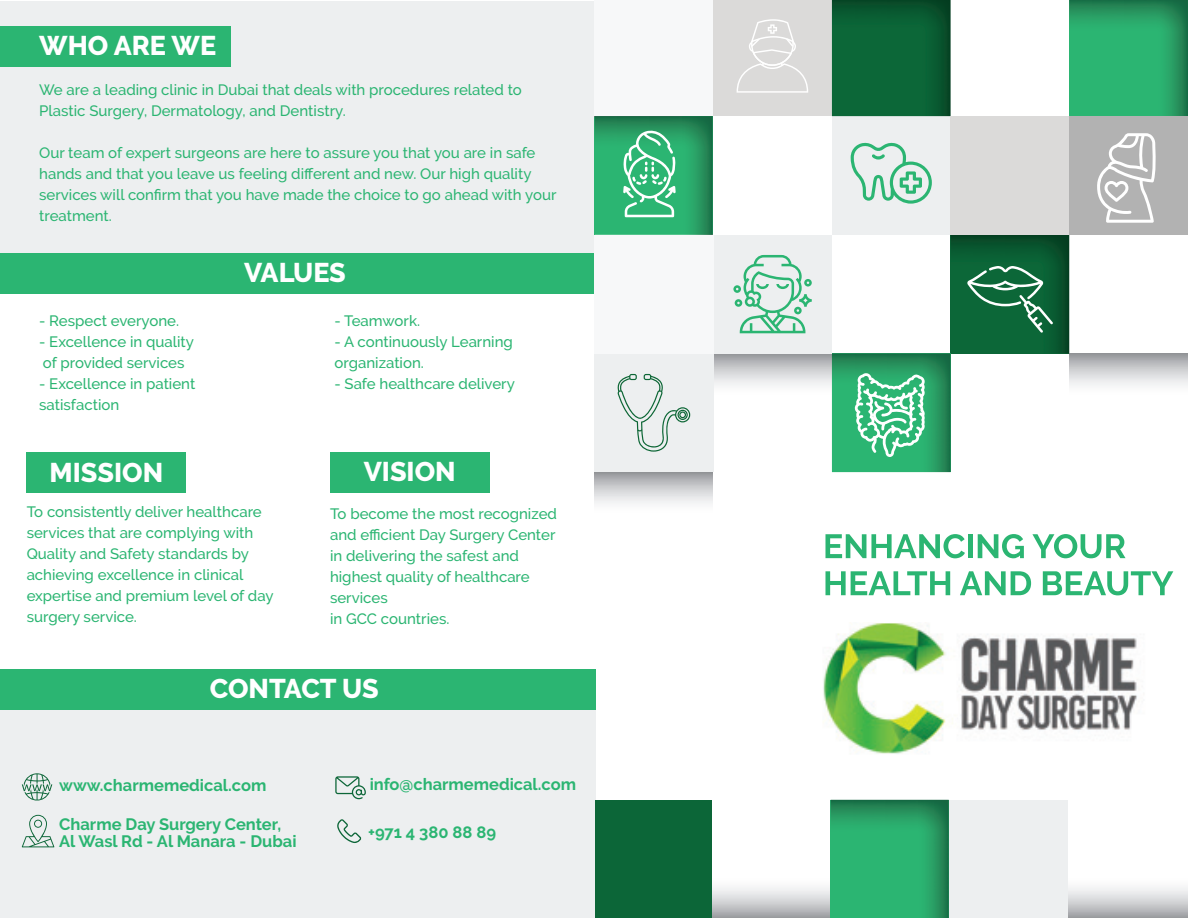
<style>
.page{position:relative;width:1188px;height:918px;background:#fff}
.page>*{position:absolute;margin:0;border:0;box-sizing:border-box;transform-origin:0 0}
.t1{font:800 27px "Raleway";color:#fff}
.t2{font:700 16.5px/16.5px "Raleway";color:#2bb572}
.t3{font:500 15px/21px "Raleway";color:#2bb572}
</style>
<div class="page">
<svg style="left:594px;top:472px;width:119px;height:32px;background:#cacbcd"></svg>
<svg style="left:712px;top:800px;width:119px;height:118px"></svg>
<svg style="left:1067px;top:800px;width:121px;height:118px"></svg>
<div style="left:0;top:1px;width:596px;height:252px;background:#edeff0"></div>
<div style="left:0;top:680px;width:596px;height:238px;background:#edeff0"></div>
<div style="left:0;top:26px;width:231px;height:41px;background:#2bb572"></div>
<svg style="left:713px;top:353px;width:119px;height:119px"></svg>
<div style="left:594px;top:0;width:119px;height:116px;background:#f7f8f9"></div>
<div style="left:713px;top:0;width:119px;height:116px;background:#dbdad9"></div>
<div style="left:832px;top:116px;width:119px;height:119px;background:#edeff0"></div>
<svg style="left:1069px;top:353px;width:119px;height:33px;background:#c9cacd"></svg>
<img style="left:832px;top:0;width:119px;height:116px">
<img style="left:951px;top:235px;width:118px;height:118px">
<img style="left:832px;top:353px;width:119px;height:119px">
<img style="left:595px;top:116px;width:118px;height:119px">
<img style="left:1069px;top:0;width:119px;height:116px">
<img style="left:1069px;top:0;width:1px;height:58px">
<div style="left:594px;top:353px;width:119px;height:119px;background:#edeff0"></div>
<div style="left:713px;top:235px;width:119px;height:118px;background:#edeff0"></div>
<div style="left:951px;top:116px;width:118px;height:119px;background:#dbdad9"></div>
<div style="left:1069px;top:116px;width:119px;height:119px;background:#b2b2b2"></div>
<svg style="left:617px;top:374px;width:73px;height:78px"></svg>
<svg style="left:737px;top:19px;width:71px;height:74px"></svg>
<img style="left:823px;top:623px;width:314px;height:131px">
<svg style="left:825px;top:534px;width:140px;height:24px"></svg>
<div style="left:968px;top:534px;width:5px;height:24px;background:#2bb572"></div>
<svg style="left:978px;top:534px;width:46px;height:24px"></svg>
<svg style="left:1032px;top:534px;width:94px;height:24px"></svg>
<svg style="left:825px;top:571px;width:125px;height:24px"></svg>
<svg style="left:960px;top:571px;width:71px;height:24px"></svg>
<svg style="left:1043px;top:571px;width:130px;height:24px"></svg>
<div style="left:0;top:253px;width:596px;height:41px;background:#2bb572"></div>
<div style="left:27px;top:453px;width:159px;height:40px;background:#2bb572"></div>
<div style="left:330px;top:453px;width:159px;height:40px;background:#2bb572"></div>
<div style="left:0;top:669px;width:596px;height:40px;background:#2bb572"></div>
<svg style="left:623px;top:130px;width:53px;height:87px"></svg>
<svg style="left:851px;top:142px;width:81px;height:62px"></svg>
<svg style="left:733px;top:255px;width:79px;height:78px"></svg>
<svg style="left:967px;top:266px;width:86px;height:67px;background:#307d56"></svg>
<svg style="left:855px;top:373px;width:70px;height:84px"></svg>
<div style="left:949px;top:800px;width:118px;height:118px;background:#edeff0"></div>
<img style="left:831px;top:800px;width:118px;height:118px">
<div style="left:596px;top:800px;width:116px;height:118px;background:#0c6638"></div>
<svg style="left:22px;top:773px;width:30px;height:28px"></svg>
<svg style="left:22px;top:815px;width:32px;height:32px"></svg>
<svg style="left:337px;top:819px;width:24px;height:24px"></svg>
<svg style="left:335px;top:776px;width:31px;height:23px"></svg>
<div style="left:594px;top:235px;width:119px;height:118px;background:#f7f8f9"></div>
<svg style="left:1097px;top:133px;width:59px;height:90px"></svg>
<h1 class="t1" style="left:39px;top:30px;width:179px">WHO ARE WE</h1>
<p class="t3" style="left:39px;top:79px;width:484px">We are a leading clinic in Dubai that deals with procedures related to<br>Plastic Surgery, Dermatology, and Dentistry.</p>
<p class="t3" style="left:39px;top:142px;width:519px">Our team of expert surgeons are here to assure you that you are in safe hands and that you leave us feeling different and new. Our high quality services will confirm that you have made the choice to go ahead with your treatment.</p>
<p class="t3" style="left:39px;top:310px;width:141px">- Respect everyone.</p>
<p class="t3" style="left:39px;top:331px;width:156px">- Excellence in quality of provided services</p>
<p class="t3" style="left:39px;top:373px;width:158px">- Excellence in patient satisfaction</p>
<h1 class="t1" style="left:244px;top:257px;width:103px">VALUES</h1>
<p class="t3" style="left:334px;top:310px;width:87px">- Teamwork.</p>
<p class="t3" style="left:334px;top:331px;width:180px">- A continuously Learning organization.</p>
<p class="t3" style="left:334px;top:373px;width:182px">- Safe healthcare delivery</p>
<h1 class="t1" style="left:50px;top:457px;width:115px">MISSION</h1>
<h1 class="t1" style="left:364px;top:457px;width:94px">VISION</h1>
<p class="t3" style="left:27px;top:502px;width:248px">To consistently deliver healthcare services that are complying with<br>Quality and Safety standards by achieving excellence in clinical expertise and premium level of day surgery service.</p>
<p class="t3" style="left:330px;top:503px;width:228px">To become the most recognized and efficient Day Surgery Center in delivering the safest and highest quality of healthcare services<br>in GCC countries.</p>
<h1 class="t1" style="left:210px;top:673px;width:171px">CONTACT US</h1>
<p class="t2" style="left:59px;top:777px;width:209px">www.charmemedical.com</p>
<p class="t2" style="left:59px;top:816px;width:239px">Charme Day Surgery Center,<br>Al Wasl Rd - Al Manara - Dubai</p>
<p class="t2" style="left:370px;top:776px;width:208px">info@charmemedical.com</p>
<p class="t2" style="left:368px;top:824px;width:129px">+971 4 380 88 89</p>
</div>
